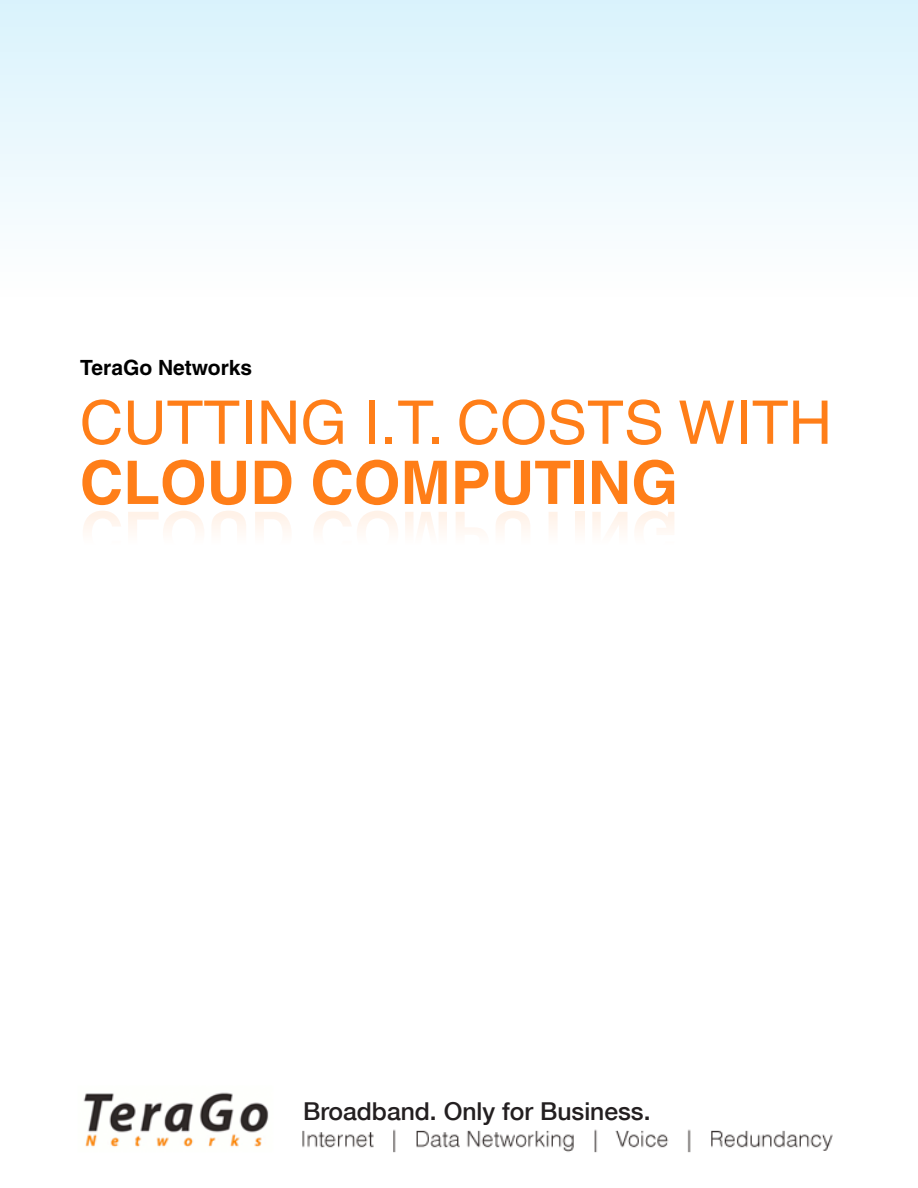
<style>
.page{position:relative;width:918px;height:1188px;background:#fff}
.page>*{position:absolute;margin:0;border:0;box-sizing:border-box;transform-origin:0 0}
.t1{font:60.15px "Helvetica";color:#ff7e18}
.t2{font:700 60.15px "Helvetica";color:#ff7e18}
.t3{font:500 24.6px "Helvetica Neue";color:#231f20}
.t4{font:700 21px "Helvetica";color:#000}
</style>
<div class="page">
<img style="left:83px;top:1092px;width:750px;height:61px">
<div style="left:0;top:0;width:918px;height:306px;background:linear-gradient(to bottom,#d9f2fc,#fffffe)"></div>
<div style="left:283px;top:1036px;width:387px;height:93px;background:#fff"></div>
<p class="t4" style="left:80px;top:355px;width:174px">TeraGo Networks</p>
<p class="t1" style="left:80px;top:388px;width:754px">CUTTING I.T. COSTS WITH</p>
<p class="t2" style="left:80px;top:446px;width:600px">CLOUD COMPUTING</p>
<p class="t3" style="left:303px;top:1092px;width:349px">Broadband. Only for Business.</p>
</div>
